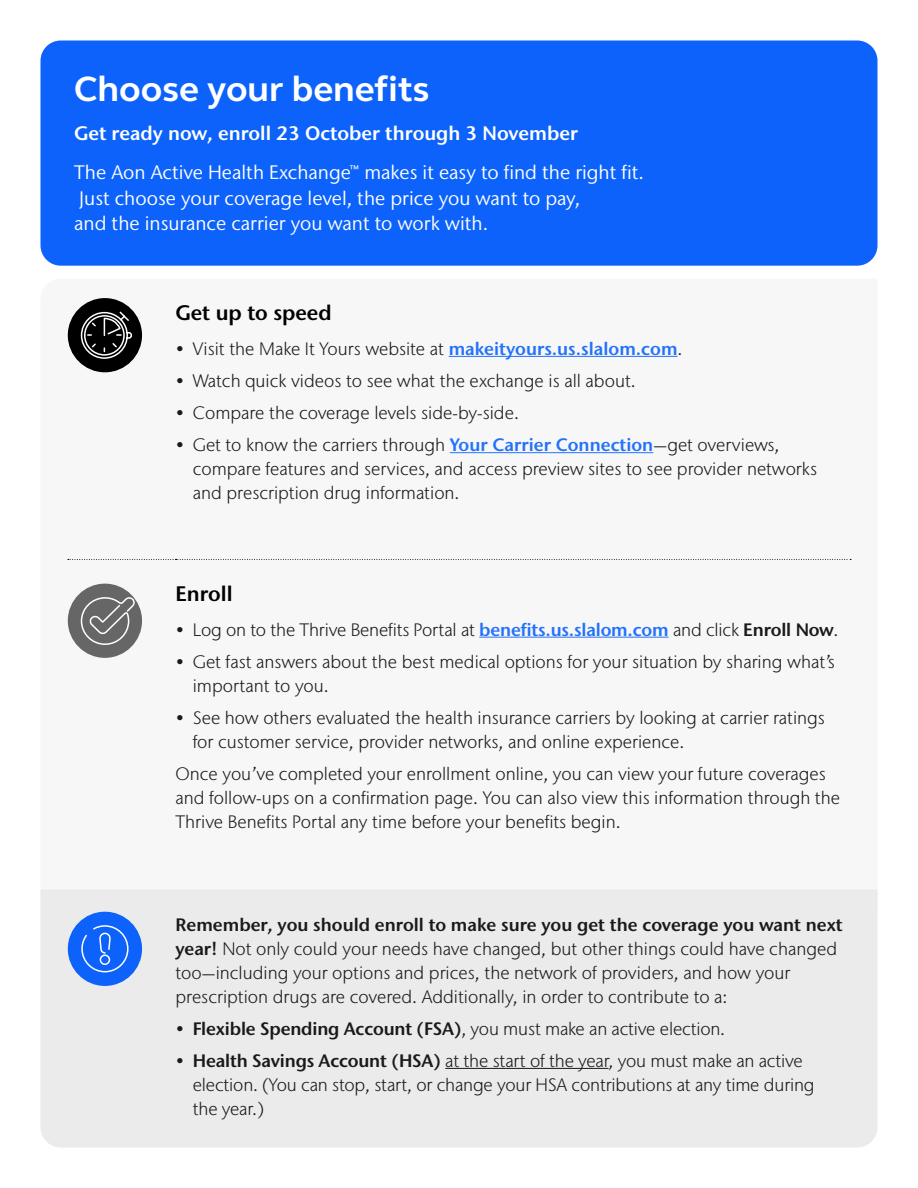
<style>
.page{position:relative;width:918px;height:1188px;background:#fff}
.page>*{position:absolute;margin:0;border:0;box-sizing:border-box;transform-origin:0 0}
.t1{font:700 36px "FS Thrive Elliot";color:#fff}
.t2{font:600 21px "Stone Sans IIITC Pro";color:#000}
.t3{font:19.5px/25.5px "Stone Sans IIITC Pro";color:#fff}
.t4{font:600 19.5px "Stone Sans IIITC Pro";color:#fff}
.t5{font:300 18px/24px "Stone Sans IIITC Pro";color:#1a1a1a}
.t6{font:600 18px "Stone Sans IIITC Pro";letter-spacing:-.01em;color:#1a1a1a}
.s1{font-weight:600;color:#2472fb}
.s2{font-weight:600}
.s3{font-weight:300}
</style>
<div class="page">
<div style="left:40px;top:889px;width:838px;height:259px;background:#ebebeb"></div>
<hr style="left:445px;top:1068px;width:164px;height:1px;background:#1a1a1a">
<div style="left:40px;top:40px;width:838px;height:226px;background:#0c62fb;border-radius:20px"></div>
<svg style="left:68px;top:559px;width:783px;height:1px"></svg>
<hr style="left:449px;top:356px;width:229px;height:1px;background:#2472fb">
<hr style="left:450px;top:452px;width:203px;height:1px;background:#2472fb">
<hr style="left:479px;top:637px;width:190px;height:1px;background:#2472fb">
<div style="left:68px;top:298px;width:74px;height:74px;background:#000;border-radius:50%"></div>
<svg style="left:80px;top:310px;width:53px;height:50px"></svg>
<div style="left:68px;top:584px;width:74px;height:74px;background:#666;border-radius:50%"></div>
<svg style="left:80px;top:595px;width:57px;height:51px"></svg>
<div style="left:68px;top:912px;width:74px;height:74px;background:#0c62fb;border-radius:50%"></div>
<svg style="left:81px;top:925px;width:48px;height:48px"></svg>
<h1 class="t1" style="left:74px;top:67px;width:357px">Choose your benefits</h1>
<p class="t4" style="left:74px;top:121px;width:505px">Get ready now, enroll 23 October through 3 November</p>
<p class="t3" style="left:74px;top:159px;width:571px">The Aon Active Health Exchange™ makes it easy to find the right fit.<br>Just choose your coverage level, the price you want to pay,<br>and the insurance carrier you want to work with.</p>
<p class="t2" style="left:176px;top:300px;width:158px">Get up to speed</p>
<p class="t5" style="left:176px;top:337px;width:508px">• Visit the Make It Yours website at <span class="s1">makeityours.us.slalom.com</span>.</p>
<p class="t5" style="left:176px;top:369px;width:462px">• Watch quick videos to see what the exchange is all about.</p>
<p class="t5" style="left:176px;top:401px;width:345px">• Compare the coverage levels side-by-side.</p>
<p class="t5" style="left:193px;top:433px;width:626px;text-indent:-17px">• Get to know the carriers through <span class="s1">Your Carrier Connection</span>—get overviews, compare features and services, and access preview sites to see provider networks and prescription drug information.</p>
<p class="t2" style="left:176px;top:580px;width:59px">Enroll</p>
<p class="t5" style="left:176px;top:617px;width:664px">• Log on to the Thrive Benefits Portal at <span class="s1">benefits.us.slalom.com</span> and click <span class="s2">Enroll Now</span>.</p>
<p class="t5" style="left:193px;top:649px;width:644px;text-indent:-17px">• Get fast answers about the best medical options for your situation by sharing what’s important to you.</p>
<p class="t5" style="left:193px;top:706px;width:634px;text-indent:-17px">• See how others evaluated the health insurance carriers by looking at carrier ratings for customer service, provider networks, and online experience.</p>
<p class="t5" style="left:176px;top:762px;width:666px">Once you’ve completed your enrollment online, you can view your future coverages and follow-ups on a confirmation page. You can also view this information through the<br>Thrive Benefits Portal any time before your benefits begin.</p>
<p class="t5" style="left:176px;top:912px;width:669px"><span class="s2">Remember, you should enroll to make sure you get the coverage you want next year!</span> Not only could your needs have changed, but other things could have changed too—including your options and prices, the network of providers, and how your prescription drugs are covered. Additionally, in order to contribute to a:</p>
<p class="t6" style="left:176px;top:1017px;width:551px">• Flexible Spending Account (FSA)<span class="s3">, you must make an active election.</span></p>
<p class="t5" style="left:193px;top:1049px;width:623px;text-indent:-17px"><span class="s2">• Health Savings Account (HSA)</span> at the start of the year, you must make an active election. (You can stop, start, or change your HSA contributions at any time during the year.)</p>
</div>
